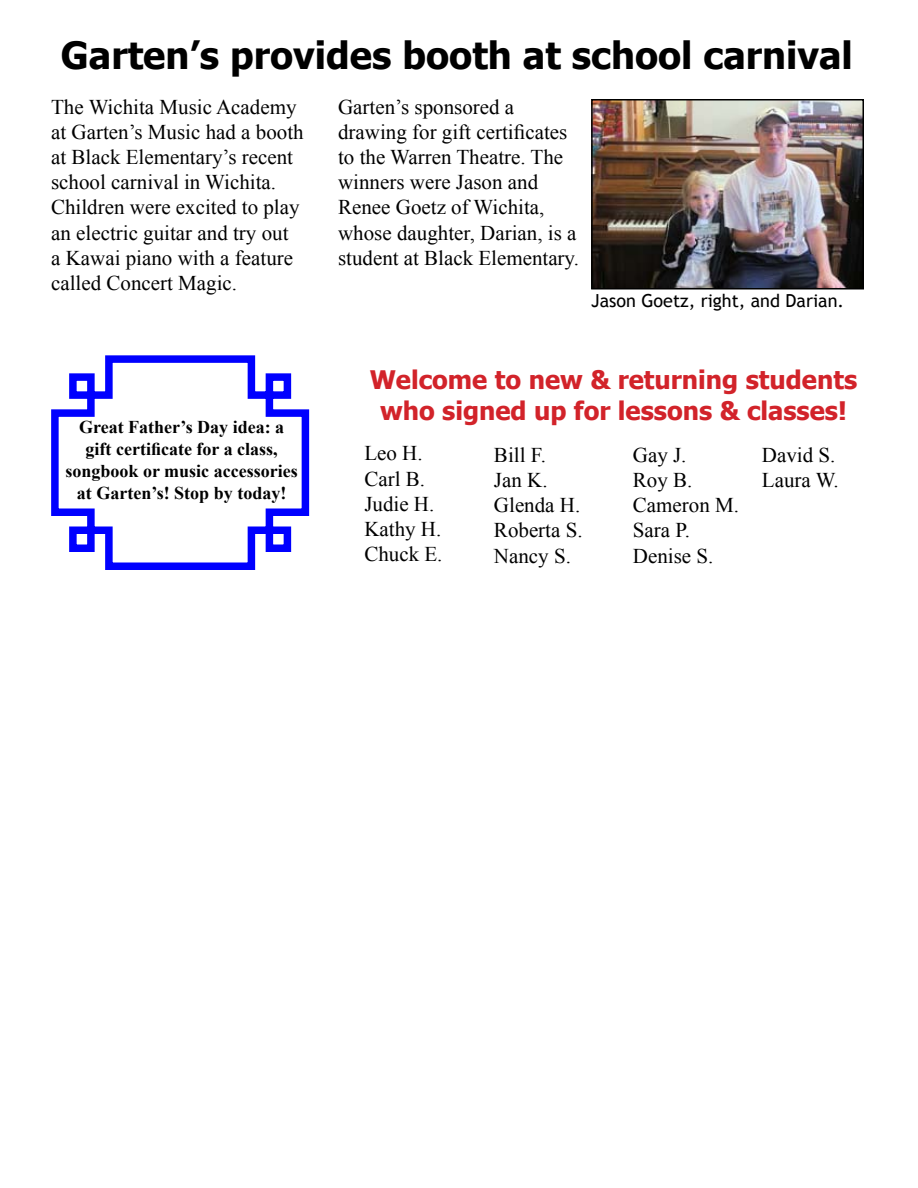
<style>
.page{position:relative;width:918px;height:1188px;background:#fff}
.page>*{position:absolute;margin:0;border:0;box-sizing:border-box;transform-origin:0 0}
.t1{font:700 37.5px "Tahoma";color:#000}
.t2{font:700 25.5px/30.6px "Tahoma";color:#d2232a;text-align:center}
.t3{font:21px/25.2px "Times New Roman";color:#000}
.t4{font:700 18px/21.9px "Times New Roman";color:#000;text-align:center}
.t5{font:18px "Trebuchet MS";color:#000}
</style>
<div class="page">
<img style="left:594px;top:102px;width:267px;height:185px">
<div style="left:591px;top:99px;width:273px;height:191px;border:2px solid #000"></div>
<svg style="left:51px;top:355px;width:259px;height:215px"></svg>
<h1 class="t1" style="left:61px;top:29px;width:793px">Garten’s provides booth at school carnival</h1>
<p class="t3" style="left:51px;top:94px;width:254px">The Wichita Music Academy at Garten’s Music had a booth at Black Elementary’s recent school carnival in Wichita.<br>Children were excited to play an electric guitar and try out<br>a Kawai piano with a feature called Concert Magic.</p>
<p class="t4" style="left:66px;top:416px;width:234px">Great Father’s Day idea: a gift certificate for a class, songbook or music accessories at Garten’s! Stop by today!</p>
<p class="t3" style="left:338px;top:94px;width:242px">Garten’s sponsored a drawing for gift certificates to the Warren Theatre. The winners were Jason and<br>Renee Goetz of Wichita, whose daughter, Darian, is a student at Black Elementary.</p>
<p class="t5" style="left:591px;top:290px;width:254px">Jason Goetz, right, and Darian.</p>
<p class="t2" style="left:370px;top:363px;width:489px">Welcome to new &amp; returning students who signed up for lessons &amp; classes!</p>
<p class="t3" style="left:494px;top:442px;width:90px">Bill F.<br>Jan K.<br>Glenda H.<br>Roberta S.<br>Nancy S.</p>
<p class="t3" style="left:633px;top:442px;width:108px">Gay J.<br>Roy B.<br>Cameron M.<br>Sara P.<br>Denise S.</p>
<p class="t3" style="left:762px;top:442px;width:78px">David S.<br>Laura W.</p>
<p class="t3" style="left:364px;top:440px;width:80px">Leo H.<br>Carl B.<br>Judie H.<br>Kathy H.<br>Chuck E.</p>
</div>
